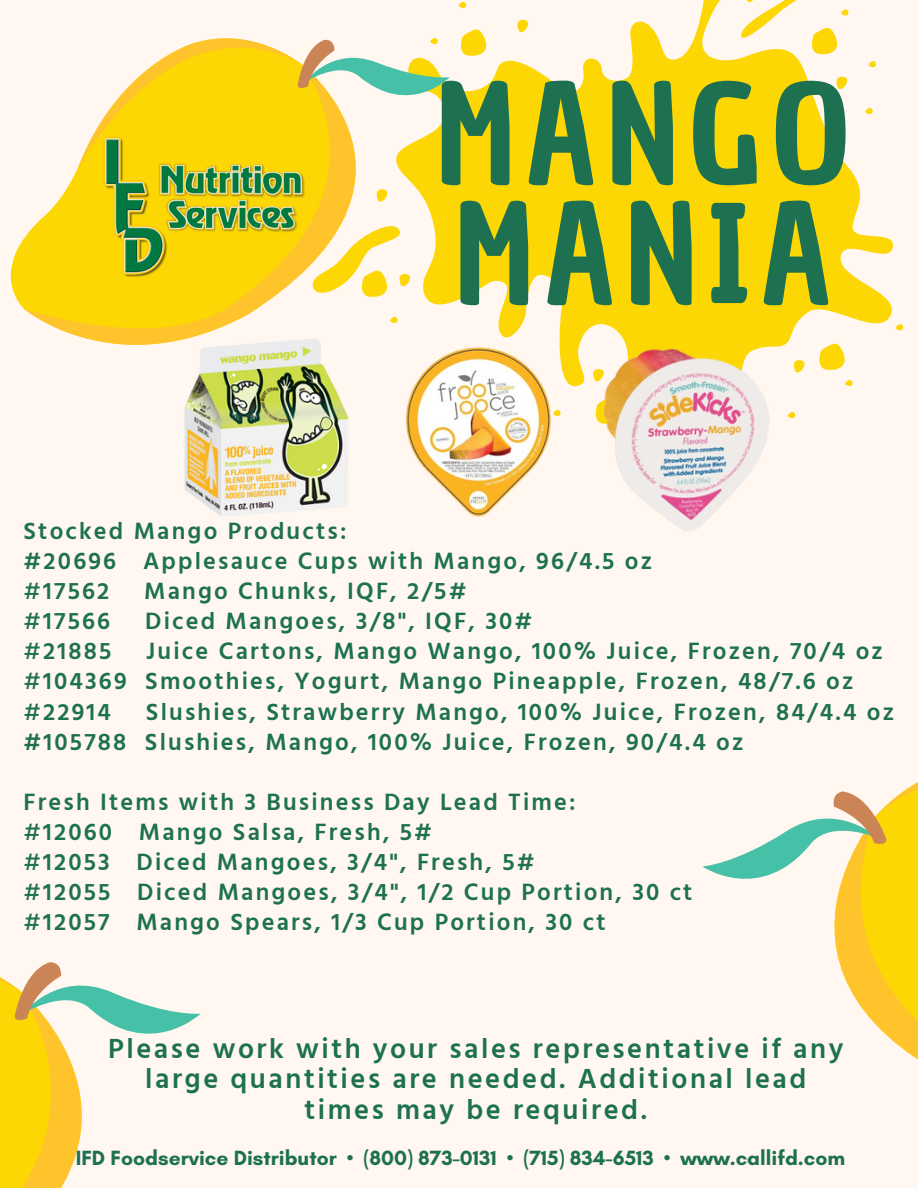
<style>
.page{position:relative;width:918px;height:1188px;background:#fff7f0}
.page>*{position:absolute;margin:0;border:0;box-sizing:border-box;transform-origin:0 0}
.t1{font:133.35px/120px "Chau Philomene One";letter-spacing:.07em;color:#1d7151}
.t2{font:600 28.35px/30.3px "Hind Guntur";letter-spacing:.09em;color:#1d7151;text-align:center}
.t3{font:600 24.3px "Hind Guntur";letter-spacing:.09em;color:#1d7151}
.t4{font:700 21px "Glacial Indifference";color:#1d7151}
.s1{font-weight:500}
</style>
<div class="page">
<svg style="left:896px;top:324px;width:7px;height:7px"></svg>
<svg style="left:452px;top:0;width:441px;height:386px;fill:#fcd704"></svg>
<svg style="left:741px;top:0;width:107px;height:55px"></svg>
<svg style="left:846px;top:982px;width:72px;height:78px"></svg>
<svg style="left:703px;top:782px;width:215px;height:200px"></svg>
<svg style="left:21px;top:38px;width:431px;height:307px"></svg>
<svg style="left:294px;top:38px;width:157px;height:87px"></svg>
<img style="left:78px;top:112px;width:253px;height:199px">
<svg style="left:0;top:1168px;width:71px;height:20px"></svg>
<svg style="left:0;top:962px;width:200px;height:206px"></svg>
<img style="left:179px;top:336px;width:177px;height:181px">
<img style="left:405px;top:346px;width:144px;height:171px">
<img style="left:549px;top:301px;width:278px;height:231px">
<p class="t1" style="left:436px;top:77px;width:416px">MANGO<br>MANIA</p>
<p class="t3" style="left:24px;top:516px;width:324px">Stocked Mango Products:</p>
<p class="t3" style="left:24px;top:546px;width:630px">#20696 Applesauce Cups with Mango, 96/4.5 oz</p>
<p class="t3" style="left:24px;top:577px;width:87px"><span class="s1">#</span>17562</p>
<p class="t3" style="left:144px;top:577px;width:324px">Mango Chunks, IQF, 2/5#</p>
<p class="t3" style="left:24px;top:607px;width:88px"><span class="s1">#</span>17566</p>
<p class="t3" style="left:145px;top:607px;width:389px">Diced Mangoes, 3/8", IQF, 30#</p>
<p class="t3" style="left:24px;top:637px;width:89px"><span class="s1">#</span>21885</p>
<p class="t3" style="left:146px;top:637px;width:738px">Juice Cartons, Mango Wango, 100% Juice, Frozen, 70/4 oz</p>
<p class="t3" style="left:24px;top:667px;width:831px"><span class="s1">#</span>104369 Smoothies, Yogurt, Mango Pineapple, Frozen, 48/7.6 oz</p>
<p class="t3" style="left:24px;top:697px;width:89px"><span class="s1">#</span>22914</p>
<p class="t3" style="left:146px;top:697px;width:750px">Slushies, Strawberry Mango, 100% Juice, Frozen, 84/4.4 oz</p>
<p class="t3" style="left:24px;top:727px;width:721px">#105788 Slushies, Mango, 100% Juice, Frozen, 90/4.4 oz</p>
<p class="t3" style="left:24px;top:787px;width:554px">Fresh Items with 3 Business Day Lead Time:</p>
<p class="t3" style="left:24px;top:817px;width:410px"><span class="s1">#</span>12060 Mango Salsa, Fresh, 5#</p>
<p class="t3" style="left:24px;top:847px;width:513px"><span class="s1">#</span>12053 Diced Mangoes, 3/4", Fresh, 5#</p>
<p class="t3" style="left:24px;top:878px;width:670px"><span class="s1">#</span>12055 Diced Mangoes, 3/4", 1/2 Cup Portion, 30 ct</p>
<p class="t3" style="left:24px;top:908px;width:584px"><span class="s1">#</span>12057 Mango Spears, 1/3 Cup Portion, 30 ct</p>
<p class="t2" style="left:108px;top:1033px;width:737px">Please work with your sales representative if any large quantities are needed. Additional lead times may be required.</p>
<p class="t4" style="left:76px;top:1145px;width:771px">IFD Foodservice Distributor • (800) 873-0131 • (715) 834-6513 • www.callifd.com</p>
</div>
